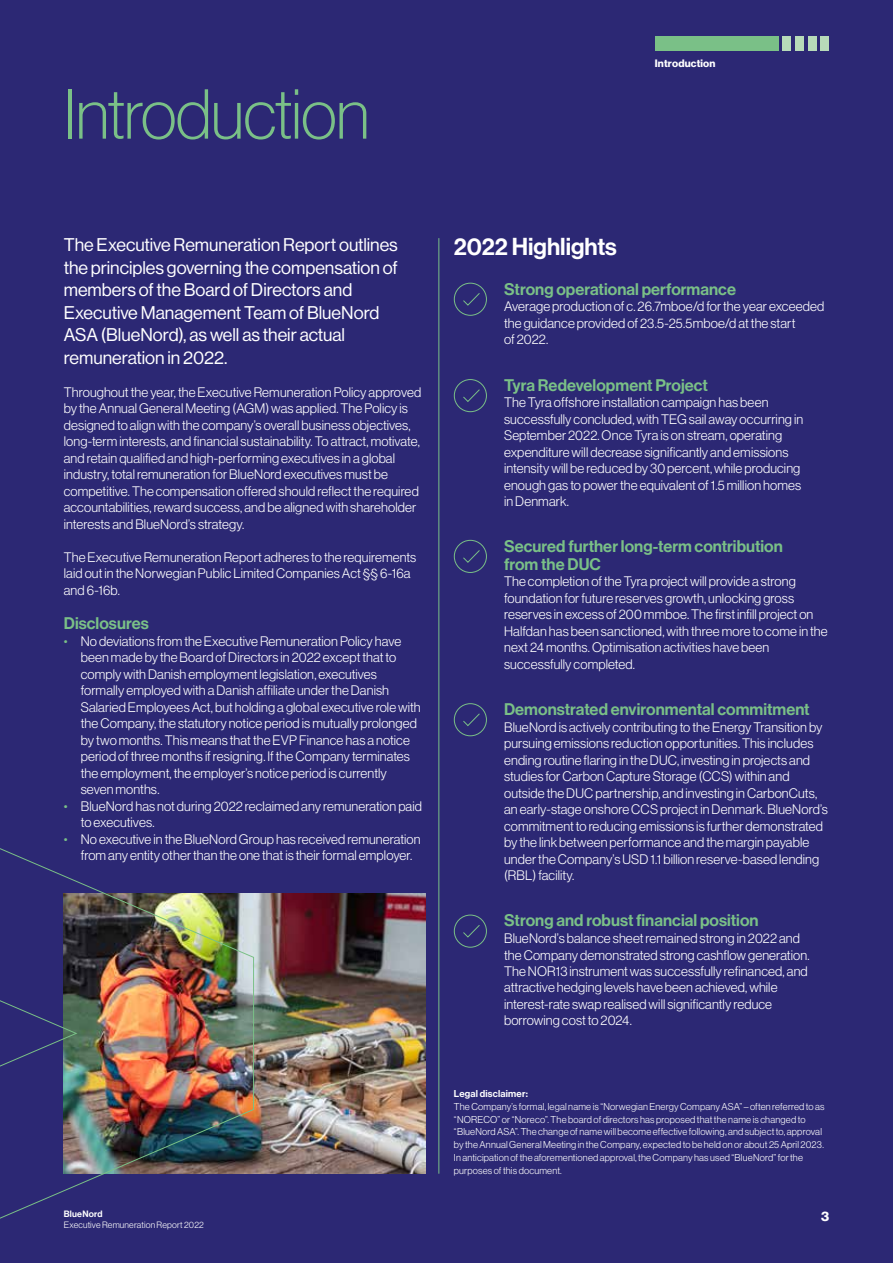
<style>
.page{position:relative;width:893px;height:1263px;background:#2c2874}
.page>*{position:absolute;margin:0;border:0;box-sizing:border-box;transform-origin:0 0}
.t1{font:69px "N Haas Grotesk DS Pro 35 X Lt";letter-spacing:-.01em;color:#7ac087}
.t2{font:24px "N Haas Grotesk DS Pro 65 Md";color:#fff}
.t3{font:18px/22.5px "N Haas Grotesk DS Pro 55 Rg";color:#fff}
.t4{font:16.5px/18px "N Haas Grotesk DS Pro 65 Md";letter-spacing:.005em;color:#7ac087}
.t5{font:13.5px/16.5px "N Haas Grotesk DS Pro 45 Lt";letter-spacing:.01em;color:#fff}
.t6{font:13.5px "N Haas Grotesk DS Pro 75 Bd";color:#fff}
.t7{font:10.5px "N Haas Grotesk DS Pro 75 Bd";letter-spacing:.02em;color:#fff}
.t8{font:9.75px/12.8px "N Haas Grotesk DS Pro 45 Lt";letter-spacing:.02em;color:#fff}
.t9{font:9.75px "N Haas Grotesk DS Pro 65 Md";letter-spacing:.02em;color:#fff}
.t10{font:9px "N Haas Grotesk DS Pro 45 Lt";letter-spacing:.02em;color:#fff}
.t11{font:9px "N Haas Grotesk DS Pro 65 Md";letter-spacing:.025em;color:#fff}
.s1{color:#7ac087}
</style>
<div class="page">
<img style="left:254px;top:893px;width:172px;height:281px">
<div style="left:821px;top:36px;width:8px;height:15px;background:#b7dab9"></div>
<div style="left:808px;top:36px;width:8px;height:15px;background:#b7dab9"></div>
<div style="left:795px;top:36px;width:9px;height:15px;background:#b7dab9"></div>
<div style="left:782px;top:36px;width:9px;height:15px;background:#b7dab9"></div>
<div style="left:655px;top:36px;width:123px;height:15px;background:#7ac087"></div>
<div style="left:454px;top:283px;width:33px;height:33px;border:1px solid #7ac087;border-radius:50%"></div>
<svg style="left:463px;top:293px;width:17px;height:13px"></svg>
<div style="left:454px;top:540px;width:33px;height:33px;border:1px solid #7ac087;border-radius:50%"></div>
<svg style="left:463px;top:550px;width:17px;height:13px"></svg>
<div style="left:454px;top:379px;width:33px;height:33px;border:1px solid #7ac087;border-radius:50%"></div>
<svg style="left:463px;top:389px;width:17px;height:13px"></svg>
<div style="left:454px;top:703px;width:33px;height:33px;border:1px solid #7ac087;border-radius:50%"></div>
<svg style="left:463px;top:713px;width:17px;height:13px"></svg>
<div style="left:454px;top:915px;width:33px;height:32px;border:1px solid #7ac087;border-radius:50%"></div>
<svg style="left:463px;top:925px;width:17px;height:13px"></svg>
<hr style="left:439px;top:238px;width:1px;height:936px;background:#7ac087">
<img style="left:0;top:848px;width:254px;height:371px">
<h1 class="t1" style="left:64px;top:76px;width:307px">Introduction</h1>
<p class="t7" style="left:655px;top:57px;width:62px">Introduction</p>
<h3 class="t3" style="left:64px;top:234px;width:336px">The Executive Remuneration Report outlines the principles governing the compensation of members of the Board of Directors and Executive Management Team of BlueNord ASA (BlueNord), as well as their actual remuneration in 2022.</h3>
<p class="t5" style="left:64px;top:384px;width:359px">Throughout the year, the Executive Remuneration Policy approved by the Annual General Meeting (AGM) was applied. The Policy is designed to align with the company’s overall business objectives, long-term interests, and financial sustainability. To attract, motivate, and retain qualified and high-performing executives in a global industry, total remuneration for BlueNord executives must be competitive. The compensation offered should reflect the required accountabilities, reward success, and be aligned with shareholder interests and BlueNord’s strategy.</p>
<p class="t5" style="left:64px;top:548px;width:354px">The Executive Remuneration Report adheres to the requirements laid out in the Norwegian Public Limited Companies Act §§ 6-16a and 6-16b.</p>
<p class="t4" style="left:64px;top:614px;width:87px">Disclosures</p>
<p class="t5" style="left:81px;top:633px;width:341px;text-indent:-17px"><span class="s1">•</span> No deviations from the Executive Remuneration Policy have been made by the Board of Directors in 2022 except that to comply with Danish employment legislation, executives formally employed with a Danish affiliate under the Danish Salaried Employees Act, but holding a global executive role with the Company, the statutory notice period is mutually prolonged by two months. This means that the EVP Finance has a notice period of three months if resigning. If the Company terminates the employment, the employer’s notice period is currently seven months.</p>
<p class="t5" style="left:81px;top:797px;width:343px;text-indent:-17px"><span class="s1">•</span> BlueNord has not during 2022 reclaimed any remuneration paid to executives.</p>
<p class="t5" style="left:81px;top:830px;width:341px;text-indent:-17px"><span class="s1">•</span> No executive in the BlueNord Group has received remuneration from any entity other than the one that is their formal employer.</p>
<h2 class="t2" style="left:454px;top:233px;width:164px">2022 Highlights</h2>
<p class="t4" style="left:504px;top:280px;width:233px">Strong operational performance</p>
<p class="t5" style="left:504px;top:298px;width:322px">Average production of c. 26.7mboe/d for the year exceeded the guidance provided of 23.5-25.5mboe/d at the start<br>of 2022.</p>
<p class="t4" style="left:504px;top:376px;width:205px">Tyra Redevelopment Project</p>
<p class="t5" style="left:504px;top:394px;width:301px">The Tyra offshore installation campaign has been successfully concluded, with TEG sail away occurring in September 2022. Once Tyra is on stream, operating expenditure will decrease significantly and emissions intensity will be reduced by 30 percent, while producing enough gas to power the equivalent of 1.5 million homes in Denmark.</p>
<p class="t4" style="left:504px;top:537px;width:280px">Secured further long-term contribution from the DUC</p>
<p class="t5" style="left:504px;top:573px;width:325px">The completion of the Tyra project will provide a strong foundation for future reserves growth, unlocking gross reserves in excess of 200 mmboe. The first infill project on Halfdan has been sanctioned, with three more to come in the next 24 months. Optimisation activities have been successfully completed.</p>
<p class="t4" style="left:504px;top:701px;width:307px">Demonstrated environmental commitment</p>
<p class="t5" style="left:504px;top:719px;width:325px">BlueNord is actively contributing to the Energy Transition by pursuing emissions reduction opportunities. This includes ending routine flaring in the DUC, investing in projects and studies for Carbon Capture Storage (CCS) within and outside the DUC partnership, and investing in CarbonCuts, an early-stage onshore CCS project in Denmark. BlueNord’s commitment to reducing emissions is further demonstrated by the link between performance and the margin payable under the Company’s USD 1.1 billion reserve-based lending (RBL) facility.</p>
<p class="t4" style="left:504px;top:912px;width:256px">Strong and robust financial position</p>
<p class="t5" style="left:504px;top:930px;width:307px">BlueNord’s balance sheet remained strong in 2022 and the Company demonstrated strong cashflow generation.<br>The NOR13 instrument was successfully refinanced, and attractive hedging levels have been achieved, while interest-rate swap realised will significantly reduce borrowing cost to 2024.</p>
<p class="t9" style="left:454px;top:1088px;width:75px">Legal disclaimer:</p>
<p class="t8" style="left:454px;top:1100px;width:372px">The Company’s formal, legal name is “Norwegian Energy Company ASA” – often referred to as “NORECO” or “Noreco”. The board of directors has proposed that the name is changed to “BlueNord ASA”. The change of name will become effective following, and subject to, approval by the Annual General Meeting in the Company, expected to be held on or about 25 April 2023.<br>In anticipation of the aforementioned approval, the Company has used “BlueNord” for the purposes of this document.</p>
<p class="t11" style="left:64px;top:1209px;width:40px">BlueNord</p>
<p class="t6" style="left:821px;top:1208px;width:10px">3</p>
<p class="t10" style="left:64px;top:1219px;width:142px">Executive Remuneration Report 2022</p>
</div>
